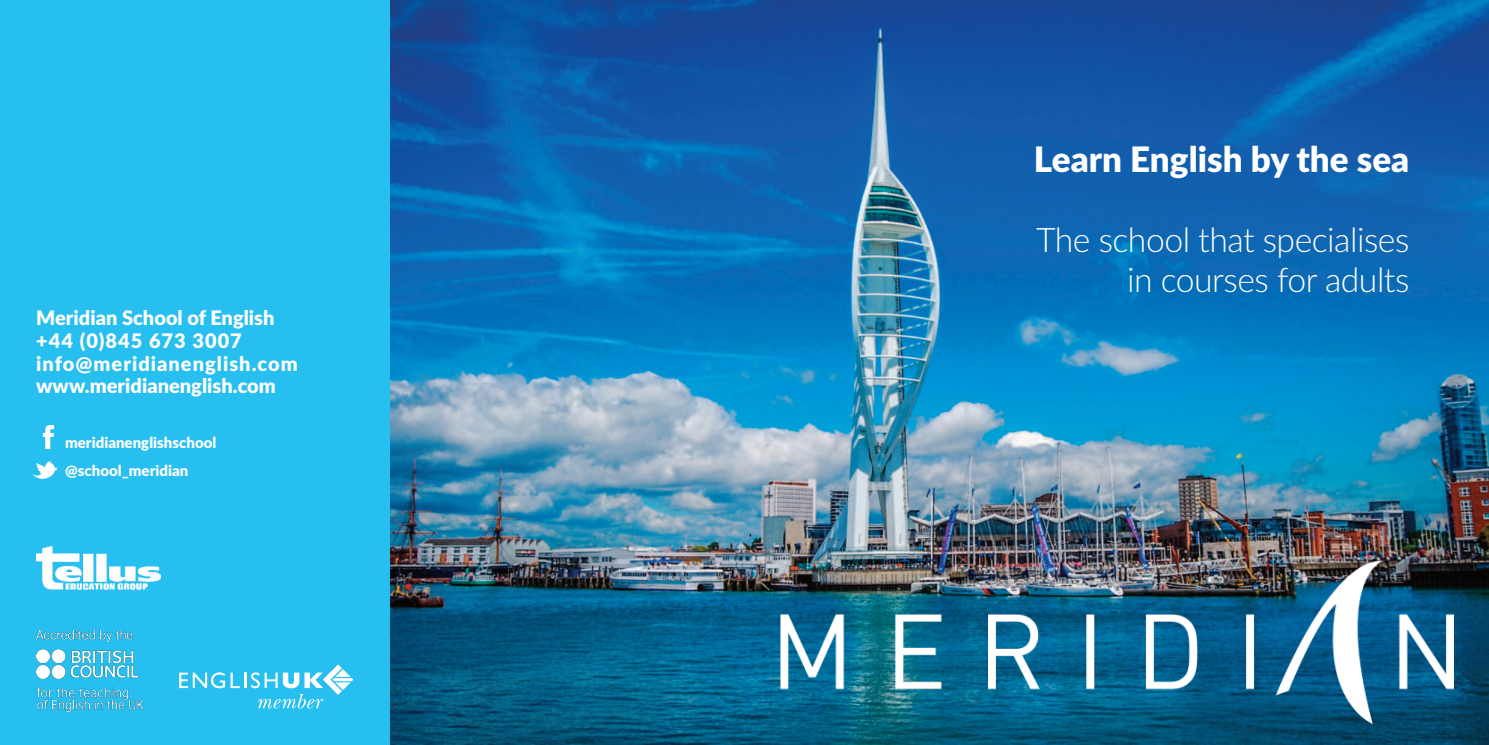
<style>
.page{position:relative;width:1489px;height:745px;background:#fff}
.page>*{position:absolute;margin:0;border:0;box-sizing:border-box;transform-origin:0 0}
.t1{font:900 35px "Lato";color:#fff}
.t2{font:300 33.75px/40.5px "Lato";letter-spacing:-.015em;color:#fff;text-align:right}
.t3{font:900 20px/22.5px "Lato";letter-spacing:.02em;color:#fff}
.t4{font:900 15px "Lato";color:#fff}
</style>
<div class="page">
<div style="left:0;top:0;width:1488px;height:744px;background:#26bff0"></div>
<img style="left:391px;top:0;width:1097px;height:744px">
<img style="left:36px;top:630px;width:107px;height:80px">
<svg style="left:179px;top:664px;width:174px;height:44px"></svg>
<svg style="left:32px;top:461px;width:26px;height:18px"></svg>
<svg style="left:43px;top:425px;width:11px;height:23px"></svg>
<img style="left:36px;top:546px;width:125px;height:42px">
<img style="left:781px;top:558px;width:672px;height:168px">
<p class="t3" style="left:36px;top:307px;width:263px">Meridian School of English +44 (0)845 673 3007 info@meridianenglish.com www.meridianenglish.com</p>
<p class="t4" style="left:65px;top:434px;width:153px">meridianenglishschool</p>
<p class="t4" style="left:65px;top:461px;width:125px">@school_meridian</p>
<h1 class="t1" style="left:1033px;top:139px;width:377px">Learn English by the sea</h1>
<h2 class="t2" style="left:1036px;top:219px;width:375px">The school that specialises in courses for adults</h2>
</div>
